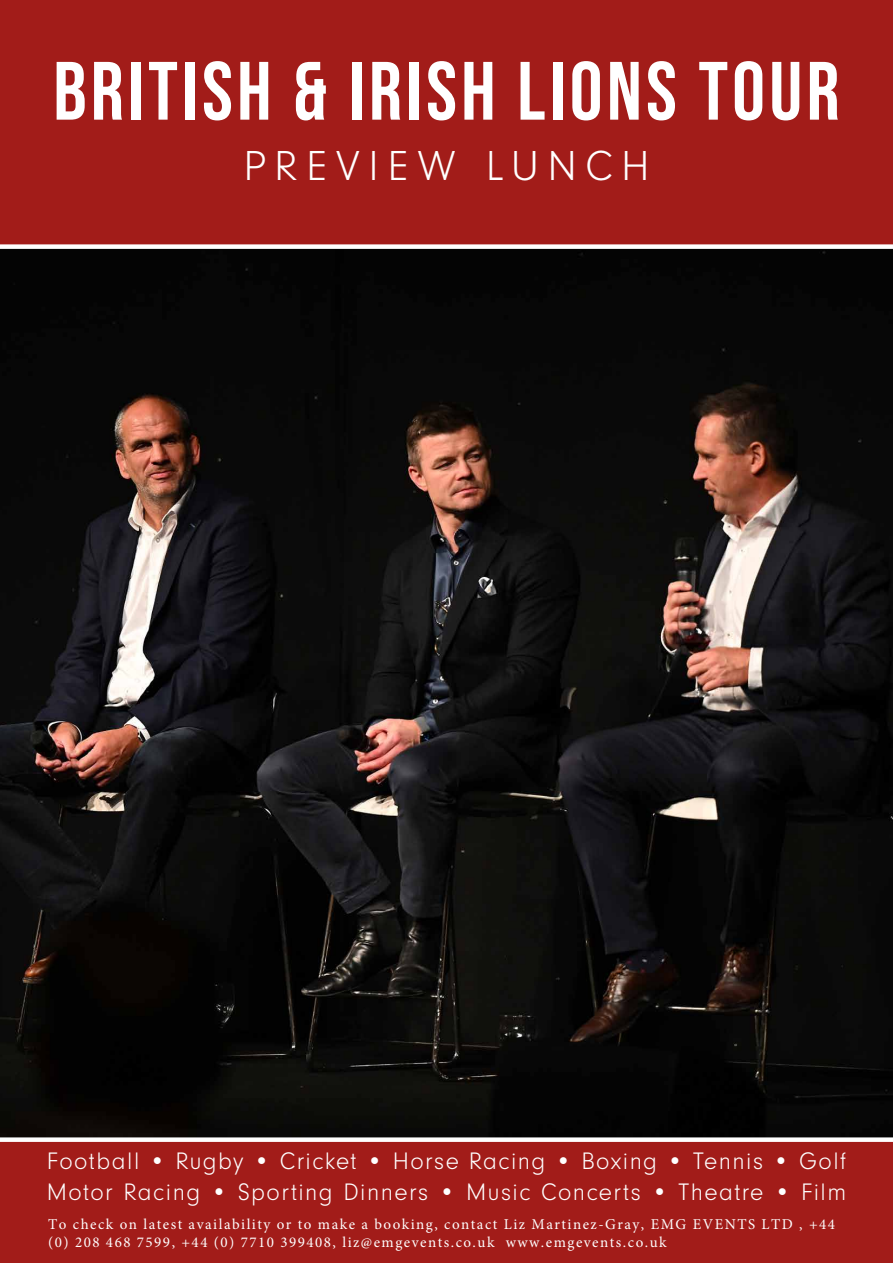
<style>
.page{position:relative;width:893px;height:1263px;background:#fff}
.page>*{position:absolute;margin:0;border:0;box-sizing:border-box;transform-origin:0 0}
.t1{font:82.5px "Bebas Neue";letter-spacing:.05em;color:#fff}
.t2{font:300 43.5px "Neuzeit Gro";letter-spacing:.195em;color:#fff}
.t3{font:300 24.75px/31.5px "Neuzeit Gro";letter-spacing:.06em;color:#fff}
.t4{font:15px/18px "Minion Pro";letter-spacing:.1em;color:#fff}
</style>
<div class="page">
<img style="left:0;top:249px;width:893px;height:888px">
<div style="left:0;top:1140px;width:893px;height:123px;background:#a21c19"></div>
<div style="left:0;top:0;width:893px;height:247px;background:#a21c19"></div>
<div style="left:0;top:244px;width:893px;height:5px;background:#fff"></div>
<div style="left:0;top:1137px;width:893px;height:5px;background:#fff"></div>
<h1 class="t1" style="left:53px;top:44px;width:788px">BRITISH &amp; IRISH LIONS TOUR</h1>
<h2 class="t2" style="left:243px;top:143px;width:408px">PREVIEW LUNCH</h2>
<h3 class="t3" style="left:47px;top:1146px;width:801px">Football • Rugby • Cricket • Horse Racing • Boxing • Tennis • Golf<br>Motor Racing • Sporting Dinners • Music Concerts • Theatre • Film</h3>
<p class="t4" style="left:48px;top:1215px;width:788px">To check on latest availability or to make a booking, contact Liz Martinez-Gray, EMG EVENTS LTD , +44 (0) 208 468 7599, +44 (0) 7710 399408, liz@emgevents.co.uk www.emgevents.co.uk</p>
</div>
